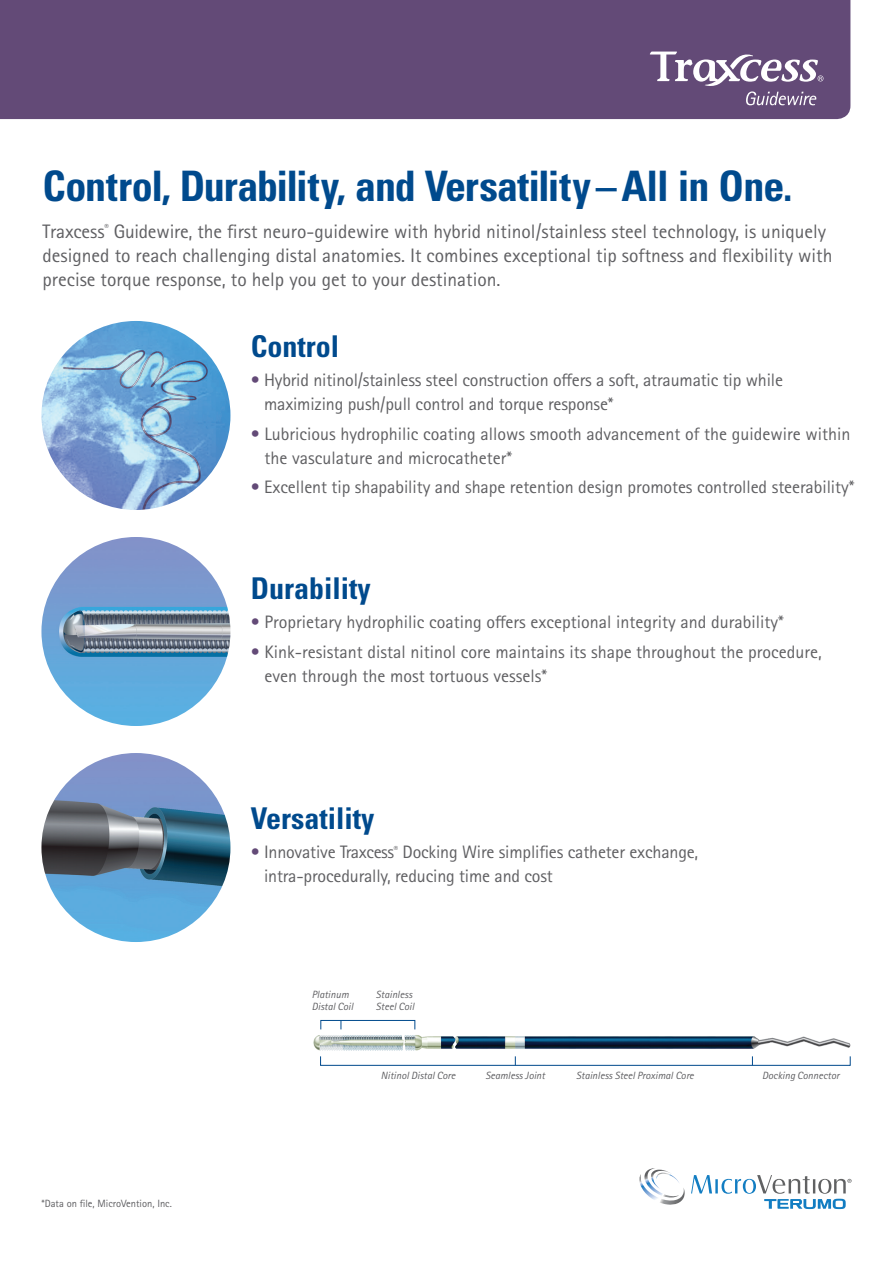
<style>
.page{position:relative;width:893px;height:1263px;background:#fff}
.page>*{position:absolute;margin:0;border:0;box-sizing:border-box;transform-origin:0 0}
.t1{font:700 condensed 42px "Univers LT Std";letter-spacing:-.02em;color:#004a8d}
.t2{font:700 condensed 30px "Univers LT Std";color:#004a8d}
.t3{font:19.5px/24px "Rotis Sans Serif Std";color:#5f5f62}
.t4{font:18px/24px "Rotis Sans Serif Std";letter-spacing:-.005em;color:#5f5f62}
.t5{font:italic 10.5px/12px "Rotis Sans Serif Std";color:#5f5f62}
.t6{font:10.5px "Rotis Sans Serif Std";color:#5f5f62}
.t7{font:8.7px "Rotis Sans Serif Std";color:#5f5f62}
.s1{color:#634a77}
</style>
<div class="page">
<img style="left:41px;top:753px;width:189px;height:189px;border-radius:94px">
<img style="left:41px;top:321px;width:189px;height:189px;border-radius:94px">
<img style="left:41px;top:537px;width:189px;height:189px;border-radius:94px">
<svg style="left:691px;top:1175px;width:160px;height:34px"></svg>
<svg style="left:639px;top:1168px;width:46px;height:37px"></svg>
<img style="left:313px;top:1029px;width:537px;height:22px">
<div style="left:321px;top:1020px;width:94px;height:10px;border:1px solid #004a8d"></div>
<div style="left:0;top:0;width:850px;height:119px;background:#634a77"></div>
<svg style="left:649px;top:51px;width:174px;height:54px"></svg>
<h1 class="t1" style="left:43px;top:160px;width:752px">Control, Durability, and Versatility – All in One.</h1>
<p class="t3" style="left:43px;top:219px;width:791px;text-indent:71px">Guidewire, the first neuro-guidewire with hybrid nitinol/stainless steel technology, is uniquely designed to reach challenging distal anatomies. It combines exceptional tip softness and flexibility with precise torque response, to help you get to your destination.</p>
<p class="t3" style="left:43px;top:219px;width:64px">Traxcess</p>
<p class="t7" style="left:104px;top:222px;width:6px">®</p>
<h2 class="t2" style="left:251px;top:328px;width:90px">Control</h2>
<p class="t4" style="left:264px;top:368px;width:520px;text-indent:-13px"><span class="s1">•</span> Hybrid nitinol/stainless steel construction offers a soft, atraumatic tip while maximizing push/pull control and torque response*</p>
<p class="t4" style="left:264px;top:422px;width:588px;text-indent:-14px"><span class="s1">•</span> Lubricious hydrophilic coating allows smooth advancement of the guidewire within the vasculature and microcatheter*</p>
<p class="t4" style="left:251px;top:475px;width:605px"><span class="s1">•</span> Excellent tip shapability and shape retention design promotes controlled steerability*</p>
<h2 class="t2" style="left:251px;top:570px;width:121px">Durability</h2>
<p class="t4" style="left:251px;top:610px;width:535px"><span class="s1">•</span> Proprietary hydrophilic coating offers exceptional integrity and durability*</p>
<p class="t4" style="left:264px;top:640px;width:559px;text-indent:-14px"><span class="s1">•</span> Kink-resistant distal nitinol core maintains its shape throughout the procedure, even through the most tortuous vessels*</p>
<h2 class="t2" style="left:251px;top:800px;width:125px">Versatility</h2>
<p class="t4" style="left:264px;top:840px;width:436px;text-indent:-13px"><span class="s1">•</span> Innovative Traxcess<sup>®</sup> Docking Wire simplifies catheter exchange, intra-procedurally, reducing time and cost</p>
<p class="t5" style="left:312px;top:989px;width:43px">Platinum<br>Distal Coil</p>
<p class="t5" style="left:376px;top:989px;width:40px">Stainless<br>Steel Coil</p>
<p class="t6" style="left:41px;top:1197px;width:132px">*Data on file, MicroVention, Inc.</p>
<p class="t5" style="left:381px;top:1069px;width:76px">Nitinol Distal Core</p>
<p class="t5" style="left:485px;top:1069px;width:61px">Seamless Joint</p>
<p class="t5" style="left:576px;top:1069px;width:119px">Stainless Steel Proximal Core</p>
<p class="t5" style="left:762px;top:1069px;width:79px">Docking Connector</p>
</div>
